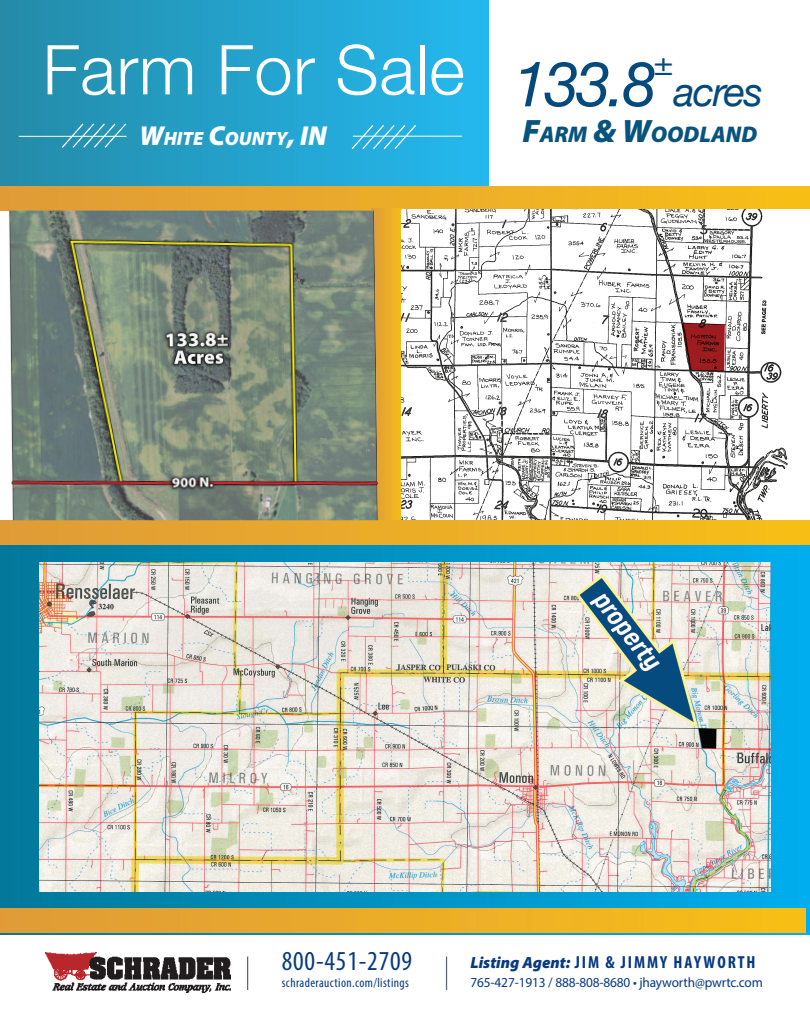
<style>
.page{position:relative;width:810px;height:1035px;background:#fff}
.page>*{position:absolute;margin:0;border:0;box-sizing:border-box;transform-origin:0 0}
.t1{font:300 68.75px "Helvetica Neue";letter-spacing:.01em;color:#fff}
.t2{font:italic 62.5px "Helvetica Neue";color:#054a7c}
.t3{font:italic 40px "Helvetica Neue";letter-spacing:-.04em;color:#054a7c}
.t4{font:italic 33.5px "Helvetica Neue";color:#054a7c}
.t5{font:condensed 27.5px "Myriad Pro";letter-spacing:.03em;color:#083a82}
.t6{font:italic 900 22.75px "Myriad Pro";color:#08547e}
.t7{font:italic 900 19.25px "Myriad Pro";color:#fff}
.t8{font:700 condensed 17.5px "Myriad Pro";letter-spacing:.11em;color:#083a82}
.t9{font:13.75px "Myriad Pro";letter-spacing:-.01em;color:#083a82}
.t10{font:condensed 13.12px "Myriad Pro";letter-spacing:.03em;color:#083a82}
.s1{font-size:27.5px}
.s2{font-size:32.5px}
.s3{font-weight:900;font-style:italic;font-stretch:normal;font-size:16.25px}
</style>
<div class="page">
<div style="left:0;top:545px;width:810px;height:389px;background:linear-gradient(to right,#00789a,#01aeed)"></div>
<img style="left:45px;top:953px;width:186px;height:39px">
<div style="left:0;top:186px;width:810px;height:25px;background:linear-gradient(to right,#df9b38,#f7bf18)"></div>
<div style="left:372px;top:209px;width:31px;height:311px;background:#eeb025"></div>
<div style="left:0;top:520px;width:810px;height:25px;background:linear-gradient(to right,#df9b38,#f7bf18)"></div>
<div style="left:0;top:908px;width:806px;height:24px;background:linear-gradient(to right,#df9b38,#f7bf18)"></div>
<hr style="left:247px;top:957px;width:1px;height:33px;background:#5e6573">
<hr style="left:446px;top:957px;width:1px;height:33px;background:#5e6573">
<img style="left:9px;top:211px;width:374px;height:309px">
<div style="left:401px;top:210px;width:409px;height:309px;background:#fff"></div>
<img style="left:401px;top:210px;width:387px;height:309px">
<img style="left:40px;top:562px;width:730px;height:330px">
<div style="left:0;top:0;width:489px;height:185px;background:linear-gradient(to right,#248ba8,#24b9ef)"></div>
<hr style="left:353px;top:136px;width:109px;height:1px;background:#fff">
<hr style="left:19px;top:136px;width:108px;height:1px;background:#fff">
<svg style="left:61px;top:122px;width:67px;height:27px;background:#42a2bf"></svg>
<svg style="left:350px;top:124px;width:67px;height:27px;background:#42b9e3"></svg>
<h1 class="t1" style="left:43px;top:28px;width:424px">Farm For Sale</h1>
<h3 class="t7" style="left:140px;top:126px;width:176px"><span class="s1">W</span>HITE <span class="s1">C</span>OUNTY<span class="s1">, IN</span></h3>
<h2 class="t2" style="left:513px;top:46px;width:145px">133.8</h2>
<h3 class="t4" style="left:654px;top:43px;width:22px">±</h3>
<h3 class="t3" style="left:674px;top:68px;width:91px">acres</h3>
<h3 class="t6" style="left:523px;top:119px;width:236px"><span class="s2">F</span>ARM <span class="s2">&amp; W</span>OODLAND</h3>
<h3 class="t5" style="left:282px;top:945px;width:132px">800-451-2709</h3>
<p class="t10" style="left:282px;top:974px;width:129px">schraderauction.com/listings</p>
<p class="t8" style="left:470px;top:951px;width:287px"><span class="s3">Listing Agent:</span> JIM &amp; JIMMY HAYWORTH</p>
<p class="t9" style="left:470px;top:974px;width:294px">765-427-1913 / 888-808-8680 • jhayworth@pwrtc.com</p>
</div>
